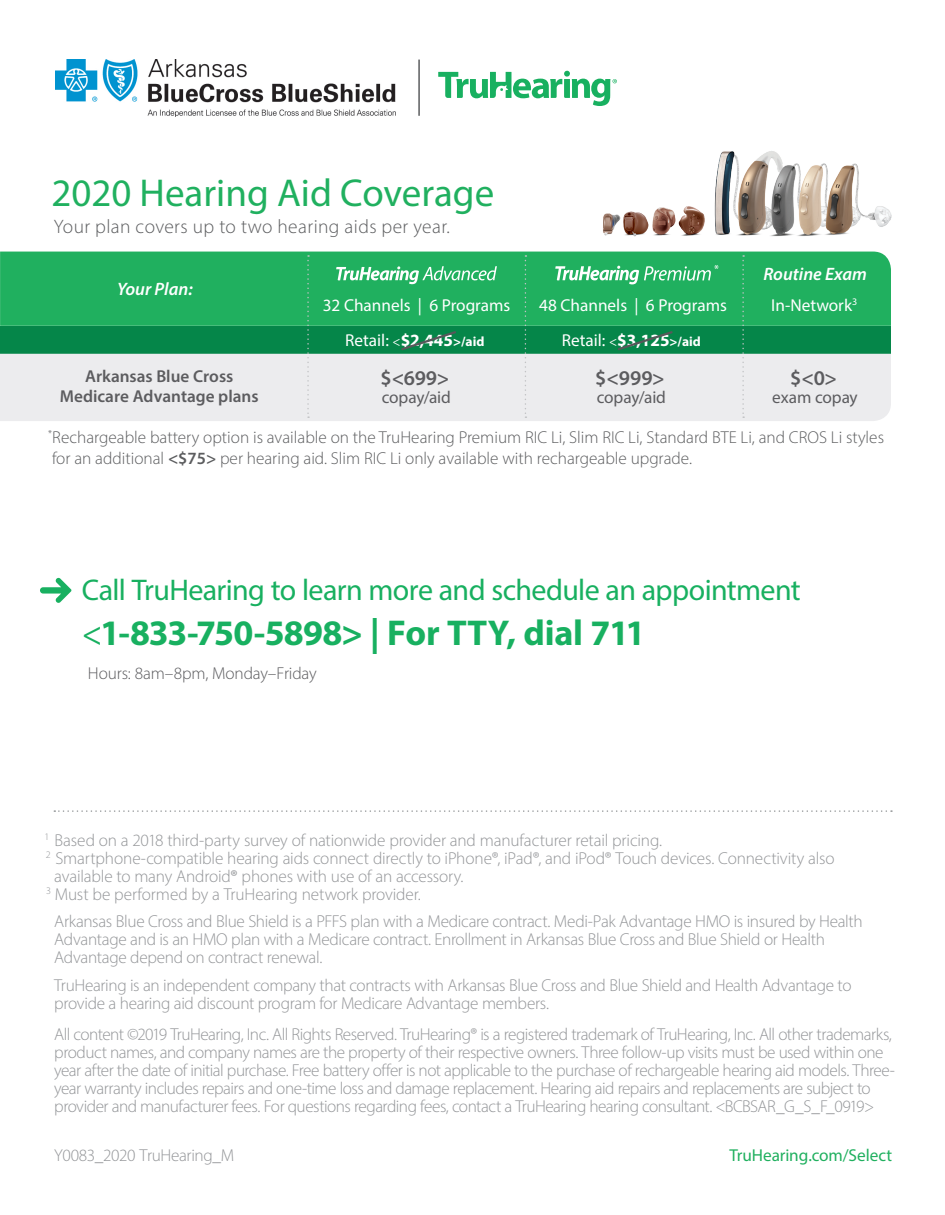
<style>
.page{position:relative;width:945px;height:1215px;background:#fff}
.page>*{position:absolute;margin:0;border:0;box-sizing:border-box;transform-origin:0 0}
.t1{font:39px "Myriad Pro";color:#20b05f}
.t2{font:700 36px "Myriad Pro";letter-spacing:-.02em;color:#18b060}
.t3{font:30px "Myriad Pro";letter-spacing:-.02em;color:#18b060}
.t4{font:600 21px "Myriad Pro";color:#5c5c5f}
.t5{font:300 19.5px "Myriad Pro";letter-spacing:.02em;color:#5c5d5f}
.t6{font:italic 600 18px "Myriad Pro";color:#fff}
.t7{font:300 17.25px/18px "Myriad Pro";letter-spacing:-.025em;color:#939598}
.t8{font:300 17.25px/20.7px "Myriad Pro";color:#5c5d5f}
.t9{font:17.25px "Myriad Pro";color:#fff}
.t10{font:300 17.25px "Myriad Pro";letter-spacing:-.005em;color:#939598}
.t11{font:600 17.25px/19.5px "Myriad Pro";color:#5c5c5f;text-align:center}
.t12{font:17.25px "Myriad Pro";letter-spacing:-.005em;color:#5c5c5f}
.t13{font:300 17.25px "Myriad Pro";letter-spacing:-.005em;color:#5c5c5f}
.t14{font:17.25px "Myriad Pro";letter-spacing:-.005em;color:#20b05f}
.t15{font:11.85px "Myriad Pro";color:#fff}
.s1{font-size:13.5px}
.s2{font-weight:700}
.s3{font-weight:700;font-size:13.5px}
.s4{color:#fff}
.s5{font-weight:600}
.s6{font-weight:400;font-size:34.5px}
.s7{font-weight:400}
</style>
<div class="page">
<div style="left:0;top:252px;width:891px;height:74px;background:#20b05f"></div>
<div style="left:0;top:326px;width:891px;height:28px;background:#058649"></div>
<div style="left:0;top:354px;width:891px;height:67px;background:#ececee"></div>
<svg style="left:401px;top:331px;width:55px;height:20px"></svg>
<svg style="left:618px;top:331px;width:55px;height:19px"></svg>
<svg style="left:307px;top:255px;width:2px;height:163px"></svg>
<svg style="left:525px;top:255px;width:1px;height:163px"></svg>
<svg style="left:742px;top:255px;width:2px;height:163px"></svg>
<img style="left:603px;top:151px;width:289px;height:86px">
<svg style="left:54px;top:810px;width:838px;height:2px"></svg>
<svg style="left:40px;top:578px;width:32px;height:25px"></svg>
<svg style="left:555px;top:266px;width:156px;height:18px"></svg>
<svg style="left:336px;top:266px;width:161px;height:18px"></svg>
<img style="left:56px;top:59px;width:339px;height:58px">
<svg style="left:438px;top:70px;width:179px;height:36px"></svg>
<hr style="left:418px;top:60px;width:2px;height:56px;background:#5c5d5f">
<p class="t1" style="left:51px;top:169px;width:444px">2020 Hearing Aid Coverage</p>
<p class="t5" style="left:54px;top:215px;width:398px">Your plan covers up to two hearing aids per year.</p>
<p class="t6" style="left:117px;top:277px;width:77px">Your Plan:</p>
<p class="t15" style="left:714px;top:262px;width:6px">*</p>
<p class="t11" style="left:60px;top:366px;width:200px">Arkansas Blue Cross<br>Medicare Advantage plans</p>
<p class="t9" style="left:323px;top:295px;width:189px">32 Channels | 6 Programs</p>
<p class="t9" style="left:539px;top:295px;width:189px">48 Channels | 6 Programs</p>
<p class="t9" style="left:345px;top:329px;width:141px">Retail: <span class="s1">&lt;</span><span class="s2">$2,445</span><span class="s3">&gt;/aid</span></p>
<p class="t9" style="left:562px;top:329px;width:141px">Retail: <span class="s1">&lt;</span><span class="s2">$3,125</span><span class="s3">&gt;/aid</span></p>
<p class="t4" style="left:595px;top:365px;width:71px">$&lt;999&gt;</p>
<p class="t12" style="left:597px;top:387px;width:71px">copay/aid</p>
<p class="t4" style="left:380px;top:364px;width:70px">$&lt;699&gt;</p>
<p class="t12" style="left:382px;top:386px;width:71px">copay/aid</p>
<p class="t6" style="left:763px;top:263px;width:105px">Routine Exam</p>
<p class="t9" style="left:771px;top:295px;width:87px">In-Network<sup>3</sup></p>
<p class="t4" style="left:790px;top:365px;width:48px">$&lt;0&gt;</p>
<p class="t12" style="left:772px;top:387px;width:87px">exam copay</p>
<p class="t8" style="left:48px;top:427px;width:837px"><sup>*</sup>Rechargeable battery option is available on the TruHearing Premium RIC Li, Slim RIC Li, Standard BTE Li, and CROS Li styles <span class="s4">-</span>for an additional <span class="s5">&lt;$75&gt;</span> per hearing aid. Slim RIC Li only available with rechargeable upgrade.</p>
<p class="t3" style="left:82px;top:571px;width:720px">Call TruHearing to learn more and schedule an appointment</p>
<p class="t2" style="left:82px;top:609px;width:565px"><span class="s6">&lt;</span>1-833-750-5898&gt; | For TTY, dial 711</p>
<p class="t13" style="left:88px;top:663px;width:230px">Hours: 8am–8pm, Monday–Friday</p>
<p class="t7" style="left:45px;top:831px;width:619px"><sup>1</sup> Based on a 2018 third-party survey of nationwide provider and manufacturer retail pricing.</p>
<p class="t7" style="left:46px;top:849px;width:791px"><sup>2</sup> Smartphone-compatible hearing aids connect directly to iPhone®, iPad®, and iPod® Touch devices. Connectivity also <span class="s4">-</span>available to many Android<span class="s7">®</span> phones with use of an accessory.</p>
<p class="t10" style="left:46px;top:884px;width:376px"><sup>3</sup> Must be performed by a TruHearing network provider.</p>
<p class="t7" style="left:54px;top:912px;width:810px">Arkansas Blue Cross and Blue Shield is a PFFS plan with a Medicare contract. Medi-Pak Advantage HMO is insured by Health<br>Advantage and is an HMO plan with a Medicare contract. Enrollment in Arkansas Blue Cross and Blue Shield or Health<br>Advantage depend on contract renewal.</p>
<p class="t7" style="left:54px;top:976px;width:799px">TruHearing is an independent company that contracts with Arkansas Blue Cross and Blue Shield and Health Advantage to provide a hearing aid discount program for Medicare Advantage members.</p>
<p class="t7" style="left:54px;top:1025px;width:842px">All content ©2019 TruHearing, Inc. All Rights Reserved. TruHearing® is a registered trademark of TruHearing, Inc. All other trademarks, product names, and company names are the property of their respective owners. Three follow-up visits must be used within one year after the date of initial purchase. Free battery offer is not applicable to the purchase of rechargeable hearing aid models. Three&shy;year warranty includes repairs and one-time loss and damage replacement. Hearing aid repairs and replacements are subject to provider and manufacturer fees. For questions regarding fees, contact a TruHearing hearing consultant. &lt;BCBSAR_G_S_F_0919&gt;</p>
<p class="t7" style="left:54px;top:1146px;width:181px">Y0083_2020 TruHearing_M</p>
<p class="t14" style="left:730px;top:1145px;width:164px">TruHearing.com/Select</p>
</div>
